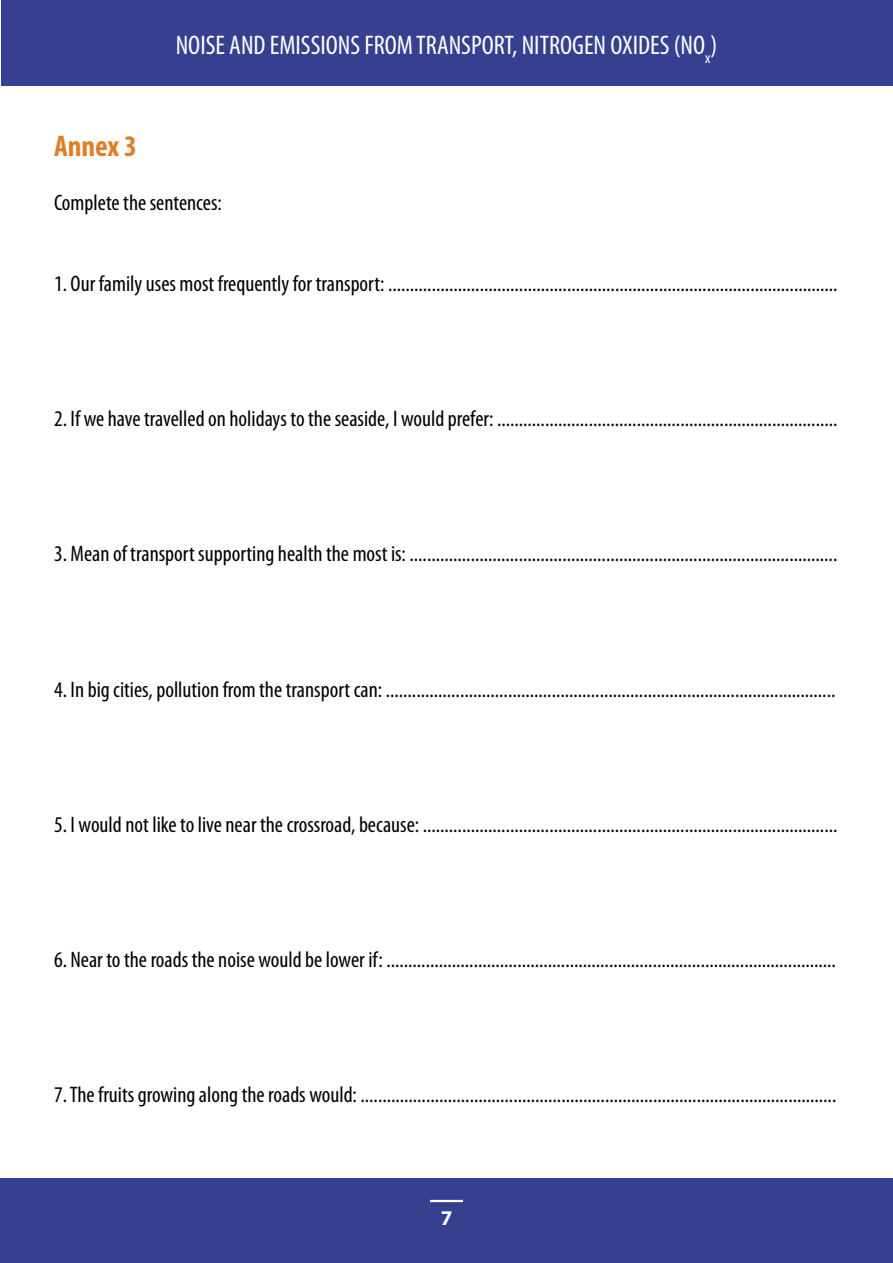
<style>
.page{position:relative;width:893px;height:1263px;background:#fff}
.page>*{position:absolute;margin:0;border:0;box-sizing:border-box;transform-origin:0 0}
.t1{font:700 condensed 30px "Myriad Pro";color:#e07e27}
.t2{font:condensed 27px "Myriad Pro";color:#fff}
.t3{font:condensed 22.5px "Myriad Pro";color:#000}
.t4{font:700 21px "Myriad Pro";color:#fff}
</style>
<div class="page">
<div style="left:1px;top:0;width:892px;height:85px;background:#374090"></div>
<div style="left:0;top:1178px;width:893px;height:85px;background:#374090"></div>
<hr style="left:430px;top:1200px;width:33px;height:2px;background:#fff">
<p class="t2" style="left:176px;top:29px;width:543px">NOISE AND EMISSIONS FROM TRANSPORT, NITROGEN OXIDES (NO<sub>x</sub>)</p>
<h1 class="t1" style="left:54px;top:128px;width:84px">Annex 3</h1>
<p class="t3" style="left:54px;top:189px;width:169px">Complete the sentences:</p>
<p class="t3" style="left:54px;top:270px;width:785px">1. Our family uses most frequently for transport: .......................................................................................................</p>
<p class="t3" style="left:54px;top:405px;width:785px">2. If we have travelled on holidays to the seaside, I would prefer: ..............................................................................</p>
<p class="t3" style="left:54px;top:540px;width:785px">3. Mean of transport supporting health the most is: ..................................................................................................</p>
<p class="t3" style="left:54px;top:675px;width:783px">4. In big cities, pollution from the transport can: .......................................................................................................</p>
<p class="t3" style="left:54px;top:810px;width:785px">5. I would not like to live near the crossroad, because: ...............................................................................................</p>
<p class="t3" style="left:54px;top:945px;width:783px">6. Near to the roads the noise would be lower if: .......................................................................................................</p>
<p class="t3" style="left:54px;top:1080px;width:784px">7. The fruits growing along the roads would: .............................................................................................................</p>
<p class="t4" style="left:441px;top:1204px;width:13px">7</p>
</div>
